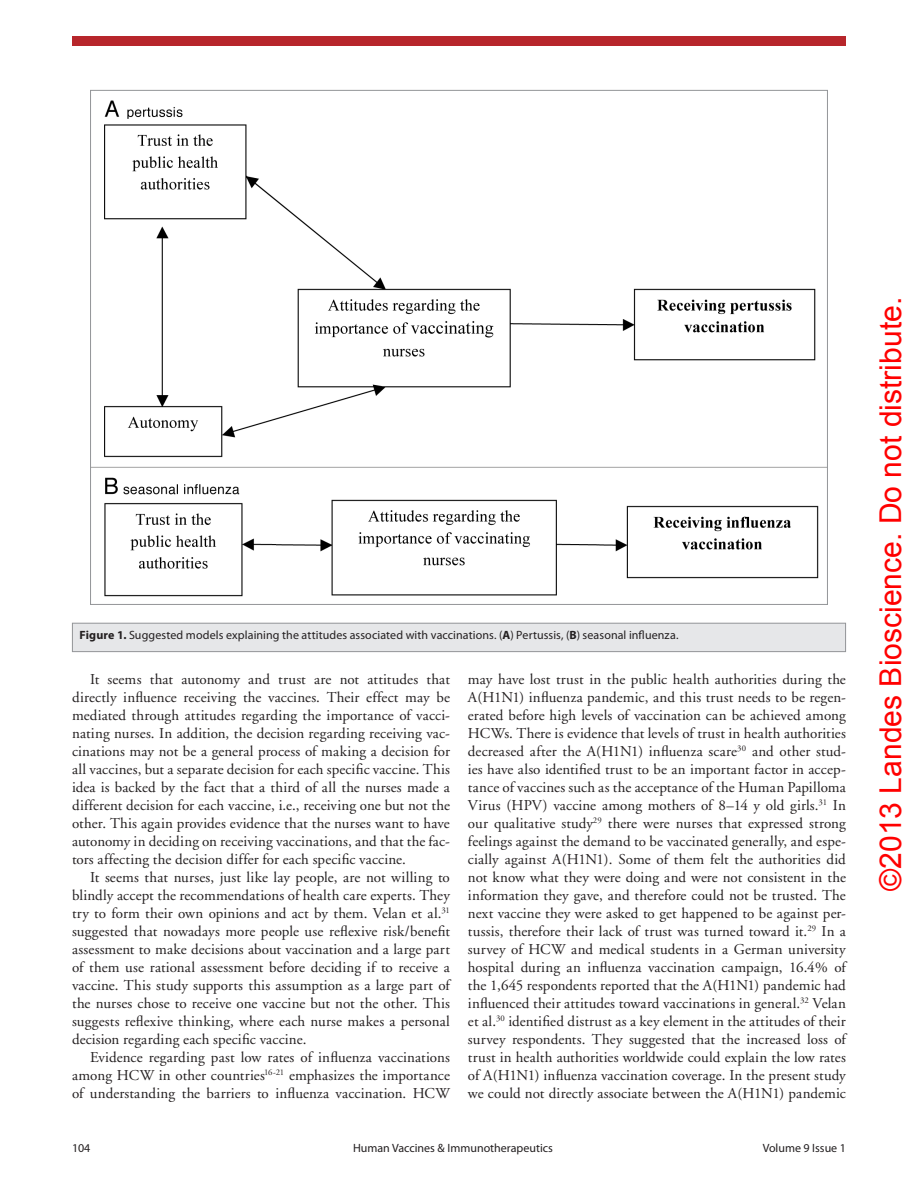
<style>
.page{position:relative;width:918px;height:1188px;background:#fff}
.page>*{position:absolute;margin:0;border:0;box-sizing:border-box;transform-origin:0 0}
.t1{font:30.15px "Arial";color:#f00}
.t2{font:15px/18px "Adobe Garamond";letter-spacing:.01em;color:#231f20;text-align:justify}
.t3{font:12px "Myriad Pro";letter-spacing:.005em;color:#231f20}
.s1{font-weight:700}
</style>
<div class="page">
<div style="left:72px;top:36px;width:774px;height:10px;background:#b7262b"></div>
<img style="left:92px;top:100px;width:734px;height:497px">
<div style="left:72px;top:623px;width:774px;height:29px;background:#e6e7e9"></div>
<div style="left:72px;top:623px;width:774px;height:29px;border:1px solid #939598"></div>
<p class="t3" style="left:80px;top:628px;width:600px"><span class="s1">Figure 1.</span> Suggested models explaining the attitudes associated with vaccinations. (<span class="s1">A</span>) Pertussis, (<span class="s1">B</span>) seasonal influenza.</p>
<p class="t2" style="left:72px;top:671px;width:380px;text-indent:18px">It seems that autonomy and trust are not attitudes that directly influence receiving the vaccines. Their effect may be mediated through attitudes regarding the importance of vacci&shy;nating nurses. In addition, the decision regarding receiving vac&shy;cinations may not be a general process of making a decision for all vaccines, but a separate decision for each specific vaccine. This idea is backed by the fact that a third of all the nurses made a different decision for each vaccine, i.e., receiving one but not the other. This again provides evidence that the nurses want to have autonomy in deciding on receiving vaccinations, and that the fac&shy;tors affecting the decision differ for each specific vaccine.</p>
<p class="t2" style="left:72px;top:869px;width:379px;text-indent:18px">It seems that nurses, just like lay people, are not willing to blindly accept the recommendations of health care experts. They try to form their own opinions and act by them. Velan et al.<sup>31 </sup>suggested that nowadays more people use reflexive risk/benefit assessment to make decisions about vaccination and a large part of them use rational assessment before deciding if to receive a vaccine. This study supports this assumption as a large part of the nurses chose to receive one vaccine but not the other. This suggests reflexive thinking, where each nurse makes a personal decision regarding each specific vaccine.</p>
<p class="t2" style="left:72px;top:1049px;width:379px;text-indent:18px">Evidence regarding past low rates of influenza vaccinations among HCW in other countries<sup>16-21</sup> emphasizes the importance of understanding the barriers to influenza vaccination. HCW</p>
<p class="t2" style="left:468px;top:671px;width:380px">may have lost trust in the public health authorities during the A(H1N1) influenza pandemic, and this trust needs to be regen&shy;erated before high levels of vaccination can be achieved among HCWs. There is evidence that levels of trust in health authorities decreased after the A(H1N1) influenza scare<sup>30</sup> and other stud&shy;ies have also identified trust to be an important factor in accep&shy;tance of vaccines such as the acceptance of the Human Papilloma Virus (HPV) vaccine among mothers of 8–14 y old girls.<sup>31</sup> In our qualitative study<sup>29</sup> there were nurses that expressed strong feelings against the demand to be vaccinated generally, and espe&shy;cially against A(H1N1). Some of them felt the authorities did not know what they were doing and were not consistent in the information they gave, and therefore could not be trusted. The next vaccine they were asked to get happened to be against per&shy;tussis, therefore their lack of trust was turned toward it.<sup>29</sup> In a survey of HCW and medical students in a German university hospital during an influenza vaccination campaign, 16.4% of the 1,645 respondents reported that the A(H1N1) pandemic had influenced their attitudes toward vaccinations in general.<sup>32</sup> Velan et al.<sup>30</sup> identified distrust as a key element in the attitudes of their survey respondents. They suggested that the increased loss of trust in health authorities worldwide could explain the low rates of A(H1N1) influenza vaccination coverage. In the present study we could not directly associate between the A(H1N1) pandemic</p>
<p class="t3" style="left:72px;top:1141px;width:20px">104</p>
<p class="t3" style="left:353px;top:1141px;width:201px">Human Vaccines &amp; Immunotherapeutics</p>
<p class="t3" style="left:763px;top:1141px;width:85px">Volume 9 Issue 1</p>
<h1 class="t1" style="left:871px;top:891px;width:595px;rotate:-90deg">©2013 Landes Bioscience. Do not distribute.</h1>
</div>
